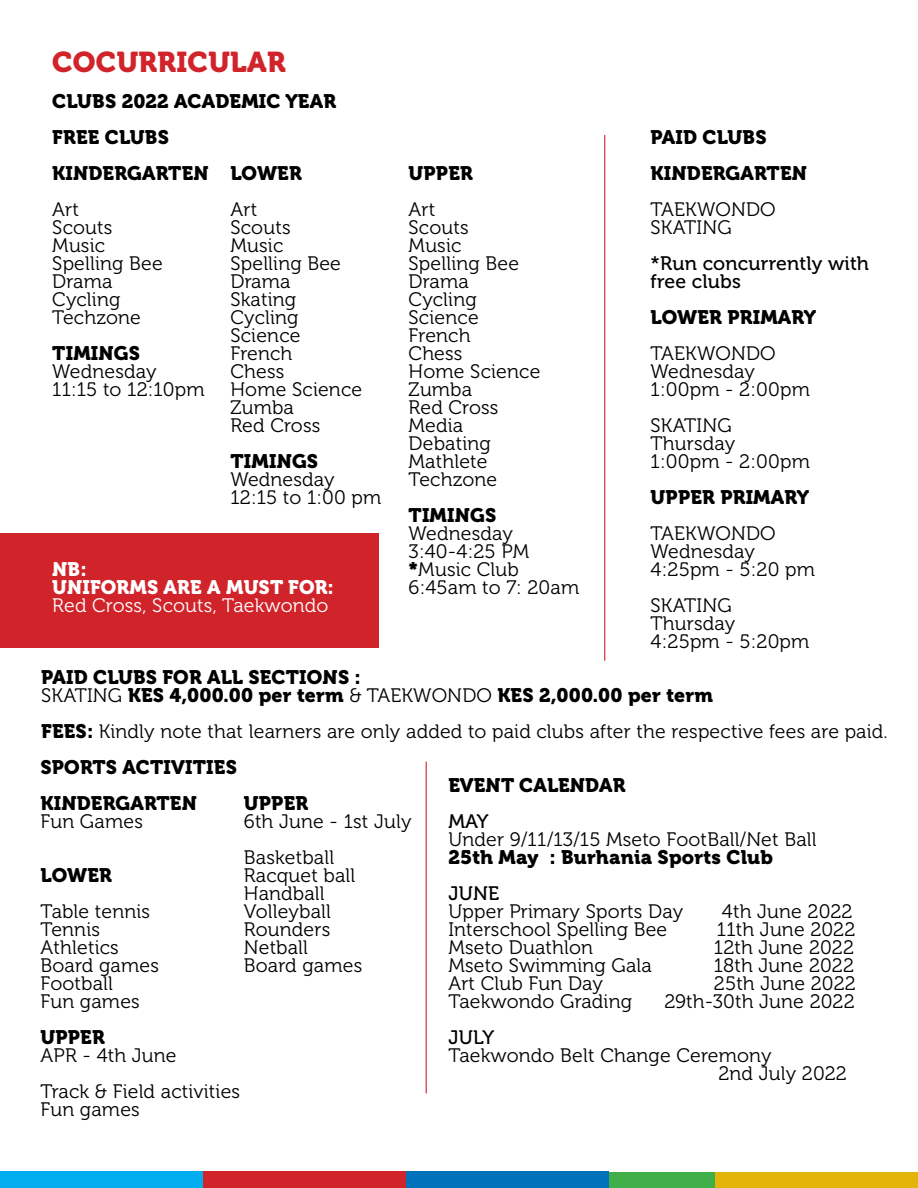
<style>
.page{position:relative;width:918px;height:1188px;background:#fff}
.page>*{position:absolute;margin:0;border:0;box-sizing:border-box;transform-origin:0 0}
.Paragraph_Text{font:28.5px "Museo 900";letter-spacing:.01em;color:#d1232a}
.Paragraph_Text-2{font:19.5px "Museo 300";letter-spacing:.01em;color:#000}
.Paragraph_Text-3{font:19.5px "Museo 900";letter-spacing:.01em;color:#000}
.Paragraph_Text-4{font:19.5px "Museo 500";letter-spacing:.01em;color:#000}
.Paragraph_Text-5{font:19.5px "Museo 300";letter-spacing:.01em;color:#fff}
.Paragraph_Text-6{font:19.5px "Museo 900";letter-spacing:.01em;color:#fff}
.s1{font-family:"Museo 900"}
.s2{font-family:"Museo 300"}
</style>
<div class="page">
<div style="left:0;top:533px;width:379px;height:114px;background:#d1232a"></div>
<hr style="left:604px;top:135px;width:1px;height:526px;background:#d1232a">
<hr style="left:426px;top:762px;width:1px;height:331px;background:#d1232a">
<div style="left:608px;top:1172px;width:203px;height:16px;background:#40ae49"></div>
<div style="left:406px;top:1172px;width:202px;height:16px;background:#0072bc"></div>
<div style="left:203px;top:1171px;width:203px;height:17px;background:#d1232a"></div>
<div style="left:0;top:1171px;width:203px;height:17px;background:#00aeef"></div>
<div style="left:716px;top:1172px;width:202px;height:16px;background:#e3b409"></div>
<p class="Paragraph_Text" style="left:52px;top:46px;width:235px">COCURRICULAR</p>
<p class="Paragraph_Text-3" style="left:52px;top:90px;width:285px">CLUBS 2022 ACADEMIC YEAR</p>
<p class="Paragraph_Text-3" style="left:52px;top:126px;width:118px">FREE CLUBS</p>
<p class="Paragraph_Text-3" style="left:52px;top:162px;width:158px">KINDERGARTEN</p>
<p class="Paragraph_Text-2" style="left:52px;top:199px;width:28px">Art</p>
<p class="Paragraph_Text-2" style="left:52px;top:217px;width:62px">Scouts</p>
<p class="Paragraph_Text-2" style="left:52px;top:235px;width:54px">Music</p>
<p class="Paragraph_Text-2" style="left:52px;top:253px;width:112px">Spelling Bee</p>
<p class="Paragraph_Text-2" style="left:52px;top:271px;width:62px">Drama</p>
<p class="Paragraph_Text-2" style="left:52px;top:289px;width:70px">Cycling</p>
<p class="Paragraph_Text-2" style="left:52px;top:307px;width:90px">Techzone</p>
<p class="Paragraph_Text-3" style="left:52px;top:342px;width:89px">TIMINGS</p>
<p class="Paragraph_Text-2" style="left:52px;top:361px;width:106px">Wednesday</p>
<p class="Paragraph_Text-2" style="left:52px;top:379px;width:154px">11:15 to 12:10pm</p>
<p class="Paragraph_Text-3" style="left:230px;top:162px;width:73px">LOWER</p>
<p class="Paragraph_Text-2" style="left:230px;top:199px;width:28px">Art</p>
<p class="Paragraph_Text-2" style="left:230px;top:217px;width:62px">Scouts</p>
<p class="Paragraph_Text-2" style="left:230px;top:235px;width:54px">Music</p>
<p class="Paragraph_Text-2" style="left:230px;top:253px;width:112px">Spelling Bee</p>
<p class="Paragraph_Text-2" style="left:230px;top:271px;width:62px">Drama</p>
<p class="Paragraph_Text-2" style="left:230px;top:289px;width:67px">Skating</p>
<p class="Paragraph_Text-2" style="left:230px;top:307px;width:70px">Cycling</p>
<p class="Paragraph_Text-2" style="left:230px;top:325px;width:72px">Science</p>
<p class="Paragraph_Text-2" style="left:230px;top:343px;width:63px">French</p>
<p class="Paragraph_Text-2" style="left:230px;top:361px;width:55px">Chess</p>
<p class="Paragraph_Text-2" style="left:230px;top:379px;width:133px">Home Science</p>
<p class="Paragraph_Text-2" style="left:230px;top:397px;width:65px">Zumba</p>
<p class="Paragraph_Text-2" style="left:230px;top:415px;width:91px">Red Cross</p>
<p class="Paragraph_Text-3" style="left:230px;top:450px;width:89px">TIMINGS</p>
<p class="Paragraph_Text-2" style="left:230px;top:469px;width:106px">Wednesday</p>
<p class="Paragraph_Text-2" style="left:230px;top:487px;width:153px">12:15 to 1:00 pm</p>
<p class="Paragraph_Text-6" style="left:52px;top:558px;width:36px">NB:</p>
<p class="Paragraph_Text-6" style="left:52px;top:576px;width:283px">UNIFORMS ARE A MUST FOR:</p>
<p class="Paragraph_Text-5" style="left:52px;top:595px;width:278px">Red Cross, Scouts, Taekwondo</p>
<p class="Paragraph_Text-3" style="left:409px;top:162px;width:66px">UPPER</p>
<p class="Paragraph_Text-2" style="left:409px;top:199px;width:28px">Art</p>
<p class="Paragraph_Text-2" style="left:409px;top:217px;width:62px">Scouts</p>
<p class="Paragraph_Text-2" style="left:409px;top:235px;width:54px">Music</p>
<p class="Paragraph_Text-2" style="left:409px;top:253px;width:112px">Spelling Bee</p>
<p class="Paragraph_Text-2" style="left:409px;top:271px;width:62px">Drama</p>
<p class="Paragraph_Text-2" style="left:409px;top:289px;width:70px">Cycling</p>
<p class="Paragraph_Text-2" style="left:409px;top:307px;width:72px">Science</p>
<p class="Paragraph_Text-2" style="left:409px;top:325px;width:63px">French</p>
<p class="Paragraph_Text-2" style="left:409px;top:343px;width:55px">Chess</p>
<p class="Paragraph_Text-2" style="left:409px;top:361px;width:133px">Home Science</p>
<p class="Paragraph_Text-2" style="left:409px;top:379px;width:65px">Zumba</p>
<p class="Paragraph_Text-2" style="left:409px;top:397px;width:91px">Red Cross</p>
<p class="Paragraph_Text-2" style="left:409px;top:415px;width:56px">Media</p>
<p class="Paragraph_Text-2" style="left:409px;top:433px;width:84px">Debating</p>
<p class="Paragraph_Text-2" style="left:409px;top:451px;width:80px">Mathlete</p>
<p class="Paragraph_Text-2" style="left:409px;top:469px;width:90px">Techzone</p>
<p class="Paragraph_Text-3" style="left:409px;top:504px;width:89px">TIMINGS</p>
<p class="Paragraph_Text-2" style="left:409px;top:523px;width:106px">Wednesday</p>
<p class="Paragraph_Text-2" style="left:409px;top:541px;width:122px">3:40-4:25 PM</p>
<p class="Paragraph_Text-2" style="left:409px;top:559px;width:112px"><span class="s1">*</span>Music Club</p>
<p class="Paragraph_Text-2" style="left:409px;top:577px;width:172px">6:45am to 7: 20am</p>
<p class="Paragraph_Text-3" style="left:651px;top:126px;width:117px">PAID CLUBS</p>
<p class="Paragraph_Text-3" style="left:651px;top:162px;width:158px">KINDERGARTEN</p>
<p class="Paragraph_Text-2" style="left:651px;top:199px;width:126px">TAEKWONDO</p>
<p class="Paragraph_Text-2" style="left:651px;top:217px;width:82px">SKATING</p>
<p class="Paragraph_Text-4" style="left:651px;top:253px;width:220px">*Run concurrently with</p>
<p class="Paragraph_Text-4" style="left:651px;top:271px;width:92px">free clubs</p>
<p class="Paragraph_Text-3" style="left:651px;top:306px;width:167px">LOWER PRIMARY</p>
<p class="Paragraph_Text-2" style="left:651px;top:343px;width:126px">TAEKWONDO</p>
<p class="Paragraph_Text-2" style="left:651px;top:361px;width:106px">Wednesday</p>
<p class="Paragraph_Text-2" style="left:651px;top:379px;width:161px">1:00pm - 2:00pm</p>
<p class="Paragraph_Text-2" style="left:651px;top:415px;width:82px">SKATING</p>
<p class="Paragraph_Text-2" style="left:651px;top:433px;width:86px">Thursday</p>
<p class="Paragraph_Text-2" style="left:651px;top:451px;width:161px">1:00pm - 2:00pm</p>
<p class="Paragraph_Text-3" style="left:651px;top:486px;width:160px">UPPER PRIMARY</p>
<p class="Paragraph_Text-2" style="left:651px;top:523px;width:126px">TAEKWONDO</p>
<p class="Paragraph_Text-2" style="left:651px;top:541px;width:106px">Wednesday</p>
<p class="Paragraph_Text-2" style="left:651px;top:559px;width:166px">4:25pm - 5:20 pm</p>
<p class="Paragraph_Text-2" style="left:651px;top:595px;width:82px">SKATING</p>
<p class="Paragraph_Text-2" style="left:651px;top:613px;width:86px">Thursday</p>
<p class="Paragraph_Text-2" style="left:651px;top:631px;width:160px">4:25pm - 5:20pm</p>
<p class="Paragraph_Text-3" style="left:41px;top:666px;width:321px">PAID CLUBS FOR ALL SECTIONS :</p>
<p class="Paragraph_Text-3" style="left:41px;top:684px;width:673px"><span class="s2">SKATING</span> KES 4,000.00 per term <span class="s2">&amp; TAEKWONDO</span> KES 2,000.00 per term</p>
<p class="Paragraph_Text-2" style="left:41px;top:721px;width:848px"><span class="s1">FEES:</span> Kindly note that learners are only added to paid clubs after the respective fees are paid.</p>
<p class="Paragraph_Text-3" style="left:41px;top:756px;width:198px">SPORTS ACTIVITIES</p>
<p class="Paragraph_Text-3" style="left:41px;top:792px;width:158px">KINDERGARTEN</p>
<p class="Paragraph_Text-2" style="left:41px;top:811px;width:104px">Fun Games</p>
<p class="Paragraph_Text-3" style="left:41px;top:864px;width:73px">LOWER</p>
<p class="Paragraph_Text-2" style="left:41px;top:901px;width:111px">Table tennis</p>
<p class="Paragraph_Text-2" style="left:41px;top:919px;width:61px">Tennis</p>
<p class="Paragraph_Text-2" style="left:41px;top:937px;width:80px">Athletics</p>
<p class="Paragraph_Text-2" style="left:41px;top:955px;width:120px">Board games</p>
<p class="Paragraph_Text-2" style="left:41px;top:973px;width:74px">Football</p>
<p class="Paragraph_Text-2" style="left:41px;top:991px;width:101px">Fun games</p>
<p class="Paragraph_Text-3" style="left:41px;top:1026px;width:66px">UPPER</p>
<p class="Paragraph_Text-2" style="left:41px;top:1045px;width:138px">APR - 4th June</p>
<p class="Paragraph_Text-2" style="left:41px;top:1081px;width:201px">Track &amp; Field activities</p>
<p class="Paragraph_Text-2" style="left:41px;top:1099px;width:101px">Fun games</p>
<p class="Paragraph_Text-3" style="left:244px;top:792px;width:66px">UPPER</p>
<p class="Paragraph_Text-2" style="left:244px;top:811px;width:169px">6th June - 1st July</p>
<p class="Paragraph_Text-2" style="left:244px;top:847px;width:92px">Basketball</p>
<p class="Paragraph_Text-2" style="left:244px;top:865px;width:113px">Racquet ball</p>
<p class="Paragraph_Text-2" style="left:244px;top:883px;width:82px">Handball</p>
<p class="Paragraph_Text-2" style="left:244px;top:901px;width:89px">Volleyball</p>
<p class="Paragraph_Text-2" style="left:244px;top:919px;width:88px">Rounders</p>
<p class="Paragraph_Text-2" style="left:244px;top:937px;width:66px">Netball</p>
<p class="Paragraph_Text-2" style="left:244px;top:955px;width:120px">Board games</p>
<p class="Paragraph_Text-3" style="left:448px;top:774px;width:179px">EVENT CALENDAR</p>
<p class="Paragraph_Text-4" style="left:448px;top:811px;width:42px">MAY</p>
<p class="Paragraph_Text-2" style="left:448px;top:829px;width:370px">Under 9/11/13/15 Mseto FootBall/Net Ball</p>
<p class="Paragraph_Text-3" style="left:448px;top:846px;width:326px">25th May : Burhania Sports Club</p>
<p class="Paragraph_Text-4" style="left:448px;top:883px;width:52px">JUNE</p>
<p class="Paragraph_Text-2" style="left:448px;top:901px;width:236px">Upper Primary Sports Day</p>
<p class="Paragraph_Text-2" style="left:722px;top:901px;width:132px">4th June 2022</p>
<p class="Paragraph_Text-2" style="left:448px;top:919px;width:220px">Interschool Spelling Bee</p>
<p class="Paragraph_Text-2" style="left:717px;top:919px;width:140px">11th June 2022</p>
<p class="Paragraph_Text-2" style="left:448px;top:937px;width:146px">Mseto Duathlon</p>
<p class="Paragraph_Text-2" style="left:714px;top:937px;width:142px">12th June 2022</p>
<p class="Paragraph_Text-2" style="left:448px;top:955px;width:205px">Mseto Swimming Gala</p>
<p class="Paragraph_Text-2" style="left:714px;top:955px;width:142px">18th June 2022</p>
<p class="Paragraph_Text-2" style="left:448px;top:973px;width:156px">Art Club Fun Day</p>
<p class="Paragraph_Text-2" style="left:714px;top:973px;width:144px">25th June 2022</p>
<p class="Paragraph_Text-2" style="left:448px;top:991px;width:185px">Taekwondo Grading</p>
<p class="Paragraph_Text-2" style="left:664px;top:991px;width:192px">29th-30th June 2022</p>
<p class="Paragraph_Text-4" style="left:448px;top:1027px;width:47px">JULY</p>
<p class="Paragraph_Text-2" style="left:448px;top:1045px;width:325px">Taekwondo Belt Change Ceremony</p>
<p class="Paragraph_Text-2" style="left:718px;top:1063px;width:130px">2nd July 2022</p>
</div>
